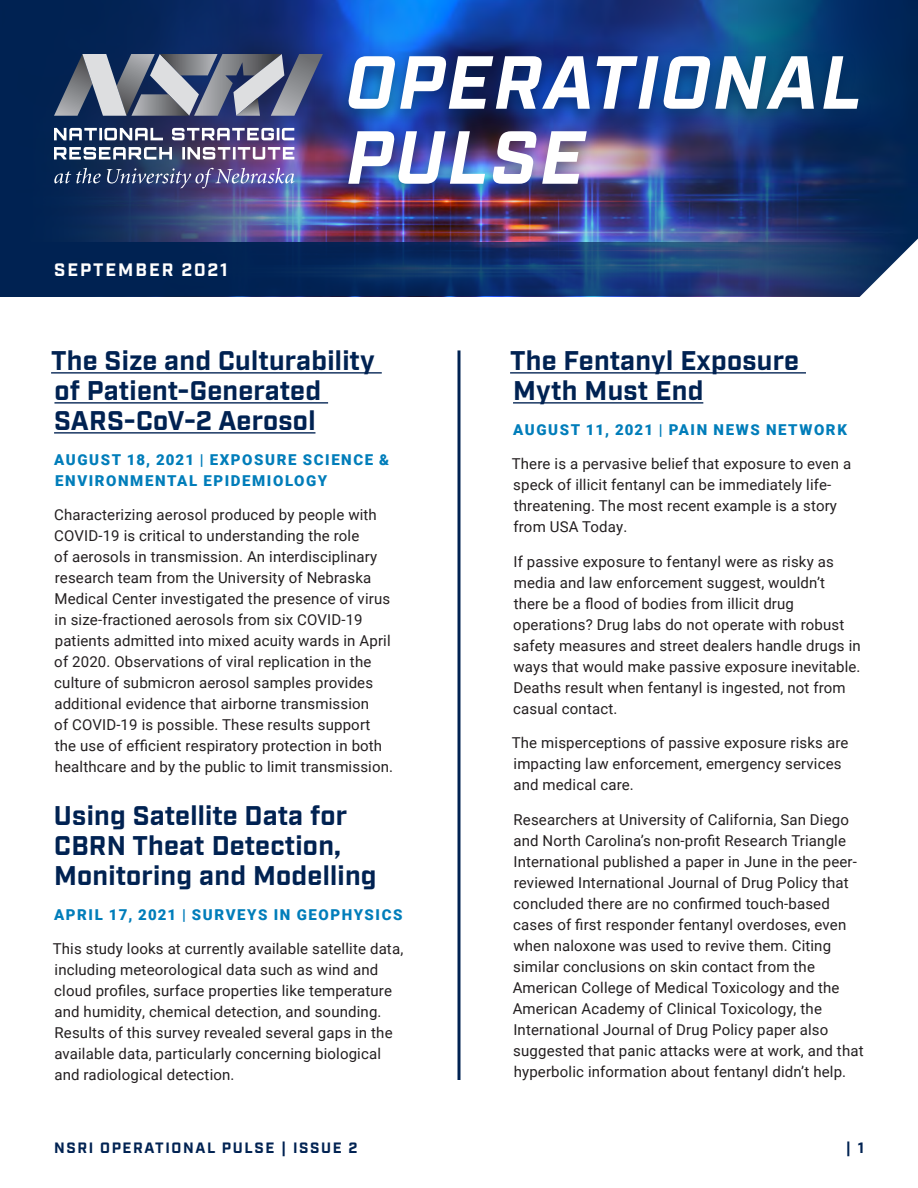
<style>
.page{position:relative;width:918px;height:1188px;background:#fff}
.page>*{position:absolute;margin:0;border:0;box-sizing:border-box;transform-origin:0 0}
.t1{font:italic 700 75px "Industry";color:#fff}
.Headline{font:700 27px/30px "Industry";letter-spacing:.01em;color:#002252}
.t2{font:700 18px "Industry";letter-spacing:.11em;color:#fff}
.Date___Source{font:15px/21px "Roboto";letter-spacing:.01em;color:#231f20}
.Body{font:15px/21px "Roboto";letter-spacing:.01em;color:#231f20}
.Date___Source-2{font:900 15px/21px "Roboto";letter-spacing:.105em;color:#007dba}
.t3{font:700 15px "Industry";letter-spacing:.11em;color:#002252}
</style>
<div class="page">
<img style="left:315px;top:0;width:603px;height:242px">
<img style="left:0;top:0;width:315px;height:242px">
<svg style="left:0;top:242px;width:859px;height:54px;background:#0e2f64"></svg>
<svg style="left:859px;top:239px;width:59px;height:58px"></svg>
<div style="left:334px;top:48px;width:538px;height:158px;background:#002252;opacity:.75"></div>
<svg style="left:54px;top:168px;width:47px;height:15px"></svg>
<img style="left:107px;top:168px;width:187px;height:20px">
<svg style="left:54px;top:147px;width:240px;height:13px"></svg>
<svg style="left:54px;top:128px;width:240px;height:12px"></svg>
<svg style="left:54px;top:54px;width:269px;height:62px;background:#767e91"></svg>
<hr style="left:458px;top:350px;width:2px;height:730px;background:#002252">
<hr style="left:510px;top:372px;width:296px;height:2px;background:#002252">
<hr style="left:513px;top:402px;width:190px;height:2px;background:#002252">
<hr style="left:51px;top:372px;width:331px;height:2px;background:#002252">
<hr style="left:54px;top:402px;width:274px;height:2px;background:#002252">
<hr style="left:54px;top:432px;width:261px;height:2px;background:#002252">
<p class="t2" style="left:54px;top:259px;width:175px">SEPTEMBER 2021</p>
<p class="t1" style="left:342px;top:38px;width:535px">OPERATIONAL</p>
<p class="t1" style="left:342px;top:113px;width:257px">PULSE</p>
<p class="Headline" style="left:51px;top:347px;width:325px">The Size and Culturability of Patient-Generated<br>SARS-CoV-2 Aerosol</p>
<p class="Date___Source-2" style="left:54px;top:448px;width:337px">AUGUST 18, 2021 | EXPOSURE SCIENCE &amp;<br>ENVIRONMENTAL EPIDEMIOLOGY</p>
<p class="Date___Source" style="left:54px;top:504px;width:340px">Characterizing aerosol produced by people with COVID-19 is critical to understanding the role<br>of aerosols in transmission. An interdisciplinary research team from the University of Nebraska Medical Center investigated the presence of virus in size-fractioned aerosols from six COVID-19 patients admitted into mixed acuity wards in April of 2020. Observations of viral replication in the culture of submicron aerosol samples provides additional evidence that airborne transmission<br>of COVID-19 is possible. These results support the use of efficient respiratory protection in both healthcare and by the public to limit transmission.</p>
<p class="Headline" style="left:54px;top:802px;width:324px">Using Satellite Data for<br>CBRN Theat Detection,<br>Monitoring and Modelling</p>
<p class="Date___Source-2" style="left:54px;top:903px;width:350px">APRIL 17, 2021 | SURVEYS IN GEOPHYSICS</p>
<p class="Date___Source" style="left:53px;top:938px;width:352px">This study looks at currently available satellite data, including meteorological data such as wind and cloud profiles, surface properties like temperature and humidity, chemical detection, and sounding.<br>Results of this survey revealed several gaps in the available data, particularly concerning biological and radiological detection.</p>
<p class="Headline" style="left:510px;top:347px;width:290px">The Fentanyl Exposure<br>Myth Must End</p>
<p class="Date___Source-2" style="left:513px;top:418px;width:335px">AUGUST 11, 2021 | PAIN NEWS NETWORK</p>
<p class="Date___Source" style="left:512px;top:453px;width:341px">There is a pervasive belief that exposure to even a speck of illicit fentanyl can be immediately life&shy;threatening. The most recent example is a story from USA Today.</p>
<p class="Body" style="left:513px;top:550px;width:349px">If passive exposure to fentanyl were as risky as media and law enforcement suggest, wouldn’t there be a flood of bodies from illicit drug operations? Drug labs do not operate with robust safety measures and street dealers handle drugs in ways that would make passive exposure inevitable.<br>Deaths result when fentanyl is ingested, not from casual contact.</p>
<p class="Body" style="left:512px;top:732px;width:338px">The misperceptions of passive exposure risks are impacting law enforcement, emergency services and medical care.</p>
<p class="Body" style="left:513px;top:808px;width:352px">Researchers at University of California, San Diego and North Carolina’s non-profit Research Triangle International published a paper in June in the peer&shy;reviewed International Journal of Drug Policy that concluded there are no confirmed touch-based cases of first responder fentanyl overdoses, even when naloxone was used to revive them. Citing similar conclusions on skin contact from the American College of Medical Toxicology and the American Academy of Clinical Toxicology, the International Journal of Drug Policy paper also suggested that panic attacks were at work, and that hyperbolic information about fentanyl didn’t help.</p>
<p class="t3" style="left:54px;top:1139px;width:305px">NSRI OPERATIONAL PULSE | ISSUE 2</p>
<p class="t3" style="left:846px;top:1139px;width:20px">| 1</p>
</div>
